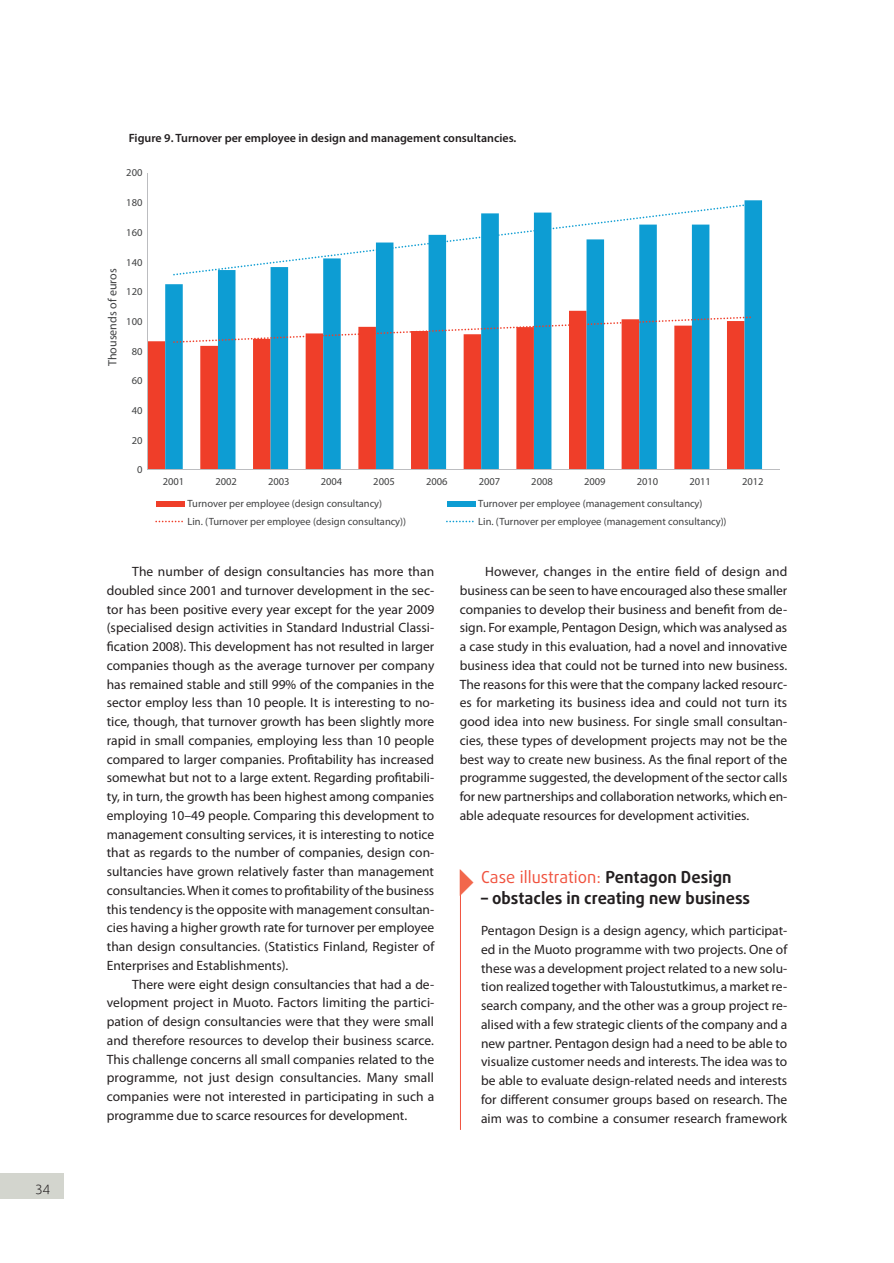
<style>
.page{position:relative;width:894px;height:1263px;background:#fff}
.page>*{position:absolute;margin:0;border:0;box-sizing:border-box;transform-origin:0 0}
.t1{font:16.5px "Daxline Pro";color:#f0523e}
.t2{font:700 16.5px "Daxline Pro";color:#231f20}
.t3{font:13.5px/18.8px "Myriad Pro";color:#231f20;text-align:justify}
.t4{font:300 13.5px "Daxline Pro";color:#231f20}
.t5{font:600 12px "Myriad Pro";color:#231f20}
.t6{font:12px "Myriad Pro";color:#414243}
.t7{font:10.5px "Myriad Pro";color:#414243}
.s1{font-weight:700;color:#231f20}
</style>
<div class="page">
<div style="left:0;top:1174px;width:64px;height:25px;background:#d3d5ce"></div>
<div style="left:148px;top:341px;width:17px;height:128px;background:#ef3e29"></div>
<svg style="left:165px;top:200px;width:597px;height:269px"></svg>
<hr style="left:147px;top:173px;width:1px;height:297px;background:#bcbdc0">
<hr style="left:147px;top:469px;width:633px;height:1px;background:#bcbdc0">
<svg style="left:173px;top:316px;width:578px;height:27px"></svg>
<svg style="left:173px;top:203px;width:581px;height:72px"></svg>
<div style="left:156px;top:501px;width:28px;height:5px;background:#ef3e29"></div>
<div style="left:447px;top:501px;width:28px;height:5px;background:#0d9dd3"></div>
<svg style="left:155px;top:521px;width:28px;height:1px"></svg>
<svg style="left:446px;top:521px;width:28px;height:1px"></svg>
<hr style="left:460px;top:870px;width:1px;height:260px;background:#f0523e">
<p class="t4" style="left:36px;top:1178px;width:16px">34</p>
<p class="t5" style="left:129px;top:131px;width:389px">Figure 9. Turnover per employee in design and management consultancies.</p>
<p class="t7" style="left:126px;top:169px;width:18px">200</p>
<p class="t7" style="left:126px;top:198px;width:18px">180</p>
<p class="t7" style="left:126px;top:228px;width:18px">160</p>
<p class="t6" style="left:108px;top:366px;width:99px;rotate:-90deg">Thousends of euros</p>
<p class="t7" style="left:126px;top:258px;width:18px">140</p>
<p class="t7" style="left:126px;top:288px;width:18px">120</p>
<p class="t7" style="left:126px;top:317px;width:18px">100</p>
<p class="t7" style="left:132px;top:347px;width:12px">80</p>
<p class="t7" style="left:132px;top:377px;width:12px">60</p>
<p class="t7" style="left:132px;top:406px;width:12px">40</p>
<p class="t7" style="left:132px;top:436px;width:12px">20</p>
<p class="t7" style="left:137px;top:465px;width:7px">0</p>
<p class="t7" style="left:163px;top:477px;width:23px">2001</p>
<p class="t7" style="left:215px;top:477px;width:23px">2002</p>
<p class="t7" style="left:268px;top:477px;width:23px">2003</p>
<p class="t7" style="left:321px;top:477px;width:23px">2004</p>
<p class="t7" style="left:373px;top:477px;width:23px">2005</p>
<p class="t7" style="left:426px;top:477px;width:23px">2006</p>
<p class="t7" style="left:479px;top:477px;width:23px">2007</p>
<p class="t7" style="left:531px;top:477px;width:23px">2008</p>
<p class="t7" style="left:584px;top:477px;width:23px">2009</p>
<p class="t7" style="left:637px;top:477px;width:23px">2010</p>
<p class="t7" style="left:689px;top:477px;width:23px">2011</p>
<p class="t7" style="left:742px;top:477px;width:23px">2012</p>
<p class="t7" style="left:188px;top:499px;width:196px">Turnover per employee (design consultancy)</p>
<p class="t7" style="left:478px;top:499px;width:226px">Turnover per employee (management consultancy)</p>
<p class="t7" style="left:188px;top:517px;width:220px">Lin. (Turnover per employee (design consultancy))</p>
<p class="t7" style="left:478px;top:517px;width:250px">Lin. (Turnover per employee (management consultancy))</p>
<p class="t3" style="left:107px;top:562px;width:329px;text-indent:26px">The number of design consultancies has more than doubled since 2001 and turnover development in the sec&shy;tor has been positive every year except for the year 2009 (specialised design activities in Standard Industrial Classi&shy;fication 2008). This development has not resulted in larger companies though as the average turnover per company has remained stable and still 99% of the companies in the sector employ less than 10 people. It is interesting to no&shy;tice, though, that turnover growth has been slightly more rapid in small companies, employing less than 10 people compared to larger companies. Profitability has increased somewhat but not to a large extent. Regarding profitabili&shy;ty, in turn, the growth has been highest among companies employing 10–49 people. Comparing this development to management consulting services, it is interesting to notice that as regards to the number of companies, design con&shy;sultancies have grown relatively faster than management consultancies. When it comes to profitability of the business this tendency is the opposite with management consultan&shy;cies having a higher growth rate for turnover per employee than design consultancies. (Statistics Finland, Register of Enterprises and Establishments).</p>
<p class="t3" style="left:107px;top:975px;width:329px;text-indent:26px">There were eight design consultancies that had a de&shy;velopment project in Muoto. Factors limiting the partici&shy;pation of design consultancies were that they were small and therefore resources to develop their business scarce.<br>This challenge concerns all small companies related to the programme, not just design consultancies. Many small companies were not interested in participating in such a programme due to scarce resources for development.</p>
<p class="t3" style="left:460px;top:562px;width:329px;text-indent:26px">However, changes in the entire field of design and business can be seen to have encouraged also these smaller companies to develop their business and benefit from de&shy;sign. For example, Pentagon Design, which was analysed as a case study in this evaluation, had a novel and innovative business idea that could not be turned into new business.<br>The reasons for this were that the company lacked resourc&shy;es for marketing its business idea and could not turn its good idea into new business. For single small consultan&shy;cies, these types of development projects may not be the best way to create new business. As the final report of the programme suggested, the development of the sector calls for new partnerships and collaboration networks, which en&shy;able adequate resources for development activities.</p>
<p class="t1" style="left:481px;top:866px;width:252px">Case illustration: <span class="s1">Pentagon Design</span></p>
<p class="t2" style="left:481px;top:887px;width:271px">– obstacles in creating new business</p>
<p class="t3" style="left:481px;top:921px;width:308px">Pentagon Design is a design agency, which participat&shy;ed in the Muoto programme with two projects. One of these was a development project related to a new solu&shy;tion realized together with Taloustutkimus, a market re&shy;search company, and the other was a group project re&shy;alised with a few strategic clients of the company and a new partner. Pentagon design had a need to be able to visualize customer needs and interests. The idea was to be able to evaluate design-related needs and interests for different consumer groups based on research. The aim was to combine a consumer research framework</p>
</div>
